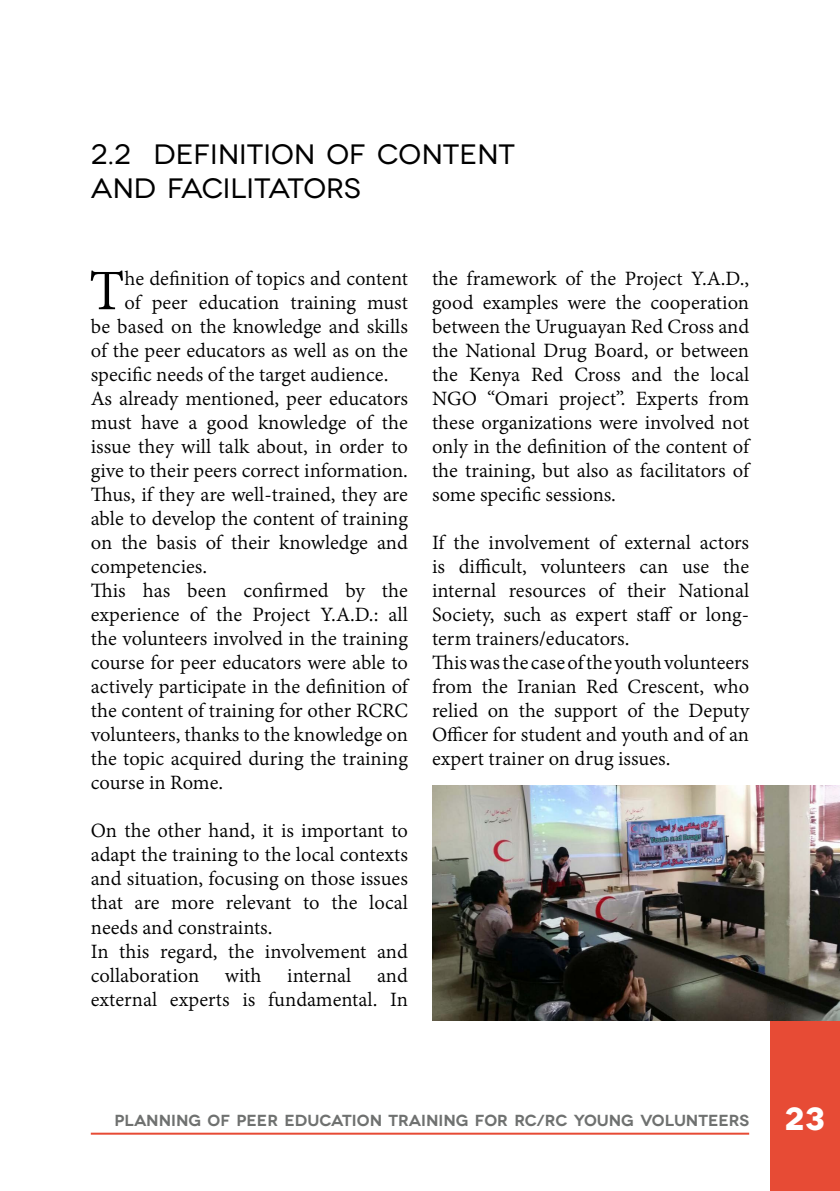
<style>
.page{position:relative;width:840px;height:1191px;background:#fff}
.page>*{position:absolute;margin:0;border:0;box-sizing:border-box;transform-origin:0 0}
.t1{font:62px "Adobe Devanagari";color:#000}
.t2{font:28px/33.6px "Novecentowide";color:#000}
.t3{font:22px/24px "Adobe Devanagari";color:#000}
.t4{font:600 16px "Novecentowide";color:#6f7170}
.s1{font-weight:700;font-size:32px;color:#fff}
</style>
<div class="page">
<div style="left:769px;top:979px;width:70px;height:212px;background:#e74b35"></div>
<hr style="left:91px;top:1132px;width:657px;height:2px;background:#e74b35">
<img style="left:432px;top:785px;width:407px;height:235px">
<p class="t2" style="left:91px;top:138px;width:425px">2.2 DEFINITION OF CONTENT<br>AND FACILITATORS</p>
<h1 class="t1" style="left:89px;top:256px;width:37px">T</h1>
<p class="t3" style="left:124px;top:268px;width:285px">he definition of topics and content</p>
<p class="t3" style="left:124px;top:292px;width:285px">of peer education training must</p>
<p class="t3" style="left:91px;top:316px;width:318px">be based on the knowledge and skills</p>
<p class="t3" style="left:91px;top:340px;width:318px">of the peer educators as well as on the</p>
<p class="t3" style="left:91px;top:364px;width:299px">specific needs of the target audience.</p>
<p class="t3" style="left:91px;top:388px;width:318px">As already mentioned, peer educators</p>
<p class="t3" style="left:91px;top:412px;width:318px">must have a good knowledge of the</p>
<p class="t3" style="left:91px;top:436px;width:318px">issue they will talk about, in order to</p>
<p class="t3" style="left:91px;top:460px;width:318px">give to their peers correct information.</p>
<p class="t3" style="left:91px;top:484px;width:318px">Thus, if they are well-trained, they are</p>
<p class="t3" style="left:91px;top:508px;width:318px">able to develop the content of training</p>
<p class="t3" style="left:91px;top:532px;width:318px">on the basis of their knowledge and</p>
<p class="t3" style="left:91px;top:556px;width:118px">competencies.</p>
<p class="t3" style="left:91px;top:580px;width:318px">This has been confirmed by the</p>
<p class="t3" style="left:91px;top:604px;width:318px">experience of the Project Y.A.D.: all</p>
<p class="t3" style="left:91px;top:628px;width:318px">the volunteers involved in the training</p>
<p class="t3" style="left:91px;top:652px;width:318px">course for peer educators were able to</p>
<p class="t3" style="left:91px;top:676px;width:318px">actively participate in the definition of</p>
<p class="t3" style="left:91px;top:700px;width:318px">the content of training for other RCRC</p>
<p class="t3" style="left:91px;top:724px;width:318px">volunteers, thanks to the knowledge on</p>
<p class="t3" style="left:91px;top:748px;width:318px">the topic acquired during the training</p>
<p class="t3" style="left:91px;top:772px;width:134px">course in Rome.</p>
<p class="t3" style="left:91px;top:820px;width:318px">On the other hand, it is important to adapt the training to the local contexts and situation, focusing on those issues that are more relevant to the local needs and constraints.<br>In this regard, the involvement and collaboration with internal and external experts is fundamental. In</p>
<p class="t3" style="left:432px;top:268px;width:318px;text-align:justify">the framework of the Project Y.A.D., good examples were the cooperation between the Uruguayan Red Cross and the National Drug Board, or between the Kenya Red Cross and the local NGO “Omari project”. Experts from these organizations were involved not only in the definition of the content of the training, but also as facilitators of some specific sessions.</p>
<p class="t3" style="left:432px;top:532px;width:318px">If the involvement of external actors is difficult, volunteers can use the internal resources of their National Society, such as expert staff or long&shy;term trainers/educators.<br>This was the case of the youth volunteers from the Iranian Red Crescent, who relied on the support of the Deputy Officer for student and youth and of an expert trainer on drug issues.</p>
<p class="t4" style="left:114px;top:1111px;width:711px">PLANNING OF PEER EDUCATION TRAINING FOR RC/RC YOUNG VOLUNTEERS <span class="s1">23</span></p>
</div>
